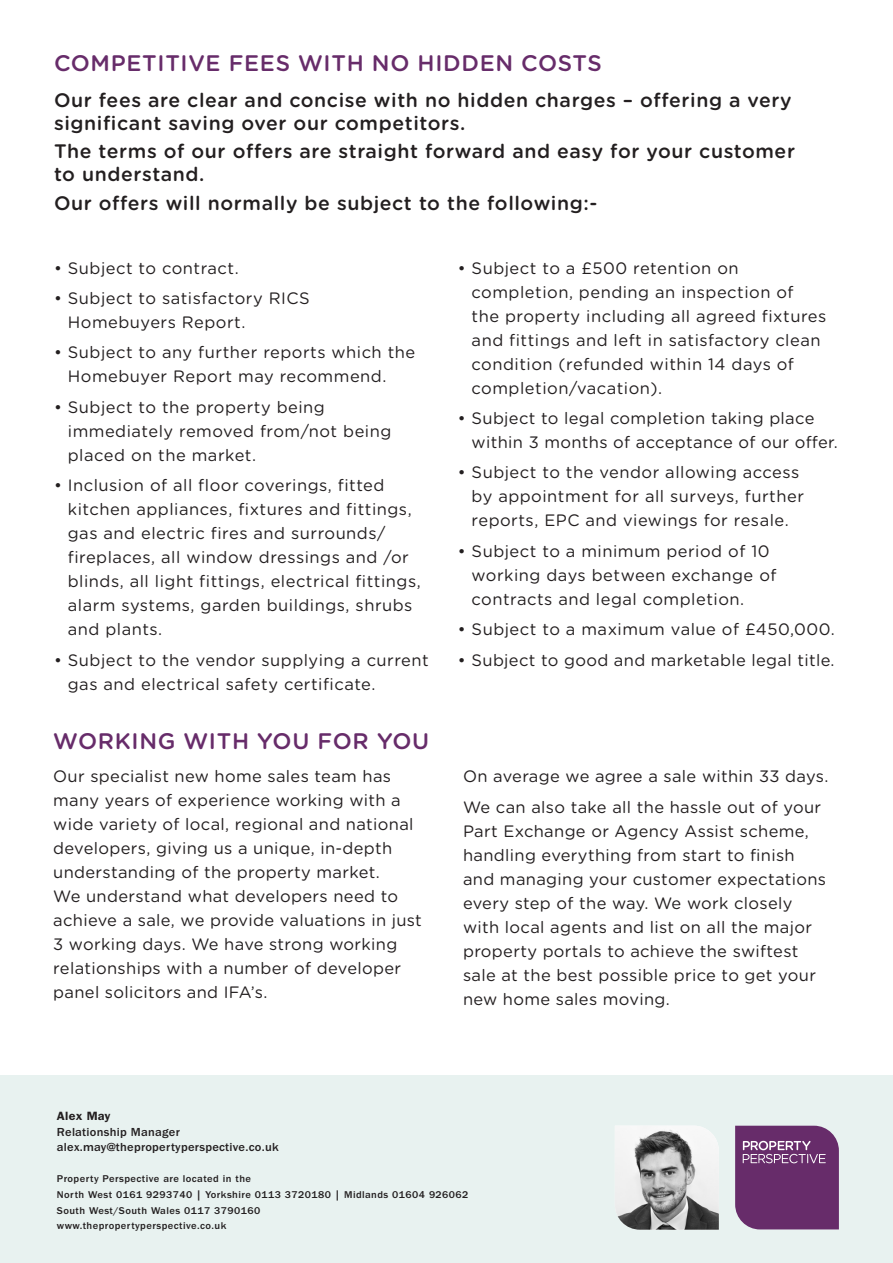
<style>
.page{position:relative;width:893px;height:1263px;background:#fff}
.page>*{position:absolute;margin:0;border:0;box-sizing:border-box;transform-origin:0 0}
.t1{font:500 22.5px "Gotham Rounded";letter-spacing:.03em;color:#672c6a}
.t2{font:500 19.5px/22.5px "Gotham Rounded";letter-spacing:.03em;color:#231f20}
.t3{font:16.5px/24px "Gotham Rounded";letter-spacing:.02em;color:#231f20}
.t4{font:500 12px "ITC Franklin Gothic Std";letter-spacing:.02em;color:#231f20;scale:1.04 1}
.t5{font:600 12px "ITC Franklin Gothic Std";letter-spacing:.02em;color:#231f20;scale:1.04 1}
.t6{font:500 10.2px "ITC Franklin Gothic Std";letter-spacing:.04em;color:#231f20;scale:1.04 1}
</style>
<div class="page">
<div style="left:0;top:1076px;width:893px;height:187px;background:#e8f2f0"></div>
<svg style="left:735px;top:1126px;width:104px;height:103px;background:#713a74"></svg>
<img style="left:615px;top:1125px;width:104px;height:105px">
<p class="t1" style="left:54px;top:47px;width:549px">COMPETITIVE FEES WITH NO HIDDEN COSTS</p>
<p class="t2" style="left:54px;top:88px;width:739px">Our fees are clear and concise with no hidden charges – offering a very significant saving over our competitors.</p>
<p class="t2" style="left:54px;top:139px;width:742px">The terms of our offers are straight forward and easy for your customer to understand.</p>
<p class="t2" style="left:54px;top:191px;width:545px">Our offers will normally be subject to the following:-</p>
<p class="t3" style="left:54px;top:255px;width:186px">• Subject to contract.</p>
<p class="t3" style="left:68px;top:285px;width:243px;text-indent:-14px">• Subject to satisfactory RICS<br>Homebuyers Report.</p>
<p class="t3" style="left:68px;top:340px;width:349px;text-indent:-14px">• Subject to any further reports which the<br>Homebuyer Report may recommend.</p>
<p class="t3" style="left:68px;top:394px;width:325px;text-indent:-14px">• Subject to the property being immediately removed from/not being placed on the market.</p>
<p class="t3" style="left:68px;top:473px;width:354px;text-indent:-14px">• Inclusion of all floor coverings, fitted kitchen appliances, fixtures and fittings, gas and electric fires and surrounds/ fireplaces, all window dressings and /or blinds, all light fittings, electrical fittings, alarm systems, garden buildings, shrubs and plants.</p>
<p class="t3" style="left:68px;top:647px;width:363px;text-indent:-14px">• Subject to the vendor supplying a current gas and electrical safety certificate.</p>
<p class="t3" style="left:472px;top:255px;width:356px;text-indent:-14px">• Subject to a £500 retention on completion, pending an inspection of<br>the property including all agreed fixtures and fittings and left in satisfactory clean condition (refunded within 14 days of completion/vacation).</p>
<p class="t3" style="left:472px;top:405px;width:368px;text-indent:-14px">• Subject to legal completion taking place within 3 months of acceptance of our offer.</p>
<p class="t3" style="left:472px;top:460px;width:334px;text-indent:-14px">• Subject to the vendor allowing access by appointment for all surveys, further reports, EPC and viewings for resale.</p>
<p class="t3" style="left:472px;top:538px;width:306px;text-indent:-14px">• Subject to a minimum period of 10 working days between exchange of contracts and legal completion.</p>
<p class="t3" style="left:458px;top:617px;width:379px">• Subject to a maximum value of £450,000.</p>
<p class="t3" style="left:458px;top:647px;width:378px">• Subject to good and marketable legal title.</p>
<p class="t1" style="left:53px;top:725px;width:377px">WORKING WITH YOU FOR YOU</p>
<p class="t3" style="left:53px;top:764px;width:370px">Our specialist new home sales team has many years of experience working with a wide variety of local, regional and national developers, giving us a unique, in-depth understanding of the property market.<br>We understand what developers need to achieve a sale, we provide valuations in just 3 working days. We have strong working relationships with a number of developer panel solicitors and IFA’s.</p>
<p class="t3" style="left:463px;top:764px;width:367px">On average we agree a sale within 33 days.</p>
<p class="t3" style="left:463px;top:794px;width:365px">We can also take all the hassle out of your Part Exchange or Agency Assist scheme, handling everything from start to finish and managing your customer expectations every step of the way. We work closely with local agents and list on all the major property portals to achieve the swiftest sale at the best possible price to get your new home sales moving.</p>
<p class="t5" style="left:57px;top:1109px;width:53px">Alex May</p>
<p class="t4" style="left:57px;top:1125px;width:120px">Relationship Manager</p>
<p class="t4" style="left:57px;top:1141px;width:215px">alex.may@thepropertyperspective.co.uk</p>
<p class="t6" style="left:57px;top:1173px;width:188px">Property Perspective are located in the</p>
<p class="t6" style="left:57px;top:1189px;width:397px">North West 0161 9293740 | Yorkshire 0113 3720180 | Midlands 01604 926062</p>
<p class="t6" style="left:57px;top:1204px;width:197px">South West/South Wales 0117 3790160</p>
<p class="t6" style="left:57px;top:1220px;width:164px">www.thepropertyperspective.co.uk</p>
</div>
